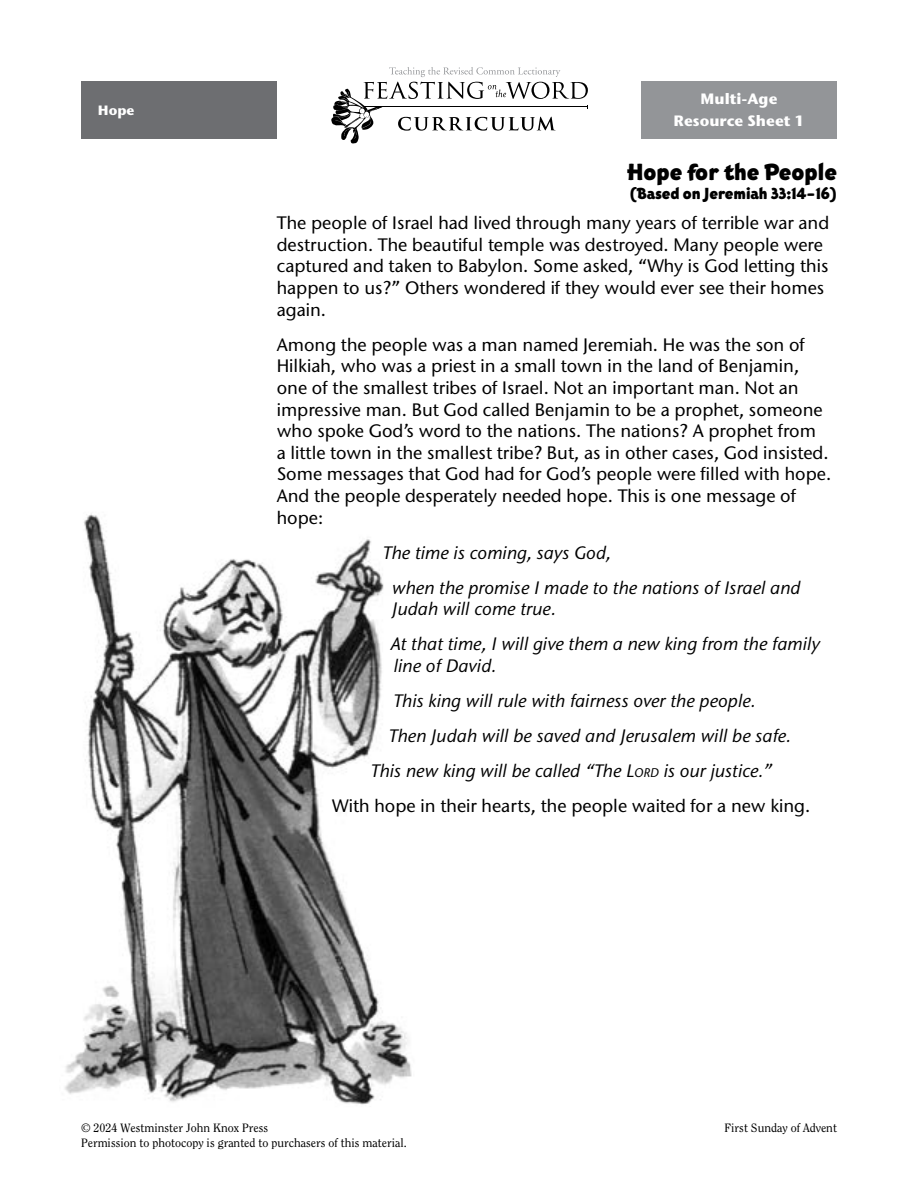
<style>
.page{position:relative;width:918px;height:1188px;background:#fff}
.page>*{position:absolute;margin:0;border:0;box-sizing:border-box;transform-origin:0 0}
.t1{font:24px "Eborg ITC Std";color:#000}
.t2{font:500 18px/21.6px "Stone Sans ITC Std";color:#000}
.t3{font:italic 500 18px/35.1px "Stone Sans ITC Std";color:#000}
.t4{font:16.5px "Eborg ITC Std";letter-spacing:-.01em;color:#000}
.t5{font:700 15px/22.5px "Stone Sans ITC Std";color:#fff;text-align:center}
.t6{font:700 13.5px "Stone Sans ITC Std";color:#fff}
.t7{font:12px "Clearface Std";color:#000}
.s1{font-style:inherit}
.s2{font-size:12.6px}
</style>
<div class="page">
<div style="left:641px;top:81px;width:196px;height:57px;background:#939598"></div>
<svg style="left:331px;top:67px;width:257px;height:77px"></svg>
<div style="left:81px;top:81px;width:196px;height:57px;background:#6d6e71"></div>
<img style="left:65px;top:513px;width:347px;height:592px">
<p class="t6" style="left:98px;top:101px;width:38px">Hope</p>
<p class="t5" style="left:674px;top:87px;width:133px">Multi-Age<br>Resource Sheet 1</p>
<h1 class="t1" style="left:627px;top:158px;width:212px">Hope for the People</h1>
<p class="t4" style="left:630px;top:185px;width:209px">(Based on Jeremiah 33:14–16)</p>
<p class="t2" style="left:277px;top:212px;width:554px">The people of Israel had lived through many years of terrible war and destruction. The beautiful temple was destroyed. Many people were captured and taken to Babylon. Some asked, “Why is God letting this happen to us?” Others wondered if they would ever see their homes again.</p>
<p class="t2" style="left:277px;top:334px;width:556px">Among the people was a man named Jeremiah. He was the son of Hilkiah, who was a priest in a small town in the land of Benjamin, one of the smallest tribes of Israel. Not an important man. Not an impressive man. But God called Benjamin to be a prophet, someone who spoke God’s word to the nations. The nations? A prophet from<br>a little town in the smallest tribe? But, as in other cases, God insisted.<br>Some messages that God had for God’s people were filled with hope.<br>And the people desperately needed hope. This is one message of hope:</p>
<p class="t3" style="left:392px;top:535px;width:410px;text-indent:-9px">The time is coming, says God,<br>when the promise I made to the nations of Israel and</p>
<p class="t3" style="left:391px;top:591px;width:431px">Judah will come true.<br>At that time, I will give them a new king from the family</p>
<p class="t3" style="left:394px;top:648px;width:104px">line of David.</p>
<p class="t3" style="left:394px;top:683px;width:364px">This king will rule with fairness over the people.</p>
<p class="t3" style="left:389px;top:718px;width:404px">Then Judah will be saved and Jerusalem will be safe.</p>
<p class="t3" style="left:371px;top:753px;width:403px">This new king will be called “The <span class="s1">L</span><span class="s2">ord</span> is our justice.”</p>
<p class="t2" style="left:332px;top:795px;width:479px">With hope in their hearts, the people waited for a new king.</p>
<p class="t7" style="left:81px;top:1121px;width:189px">© 2024 Westminster John Knox Press</p>
<p class="t7" style="left:725px;top:1121px;width:114px">First Sunday of Advent</p>
<p class="t7" style="left:81px;top:1135px;width:327px">Permission to photocopy is granted to purchasers of this material.</p>
</div>
